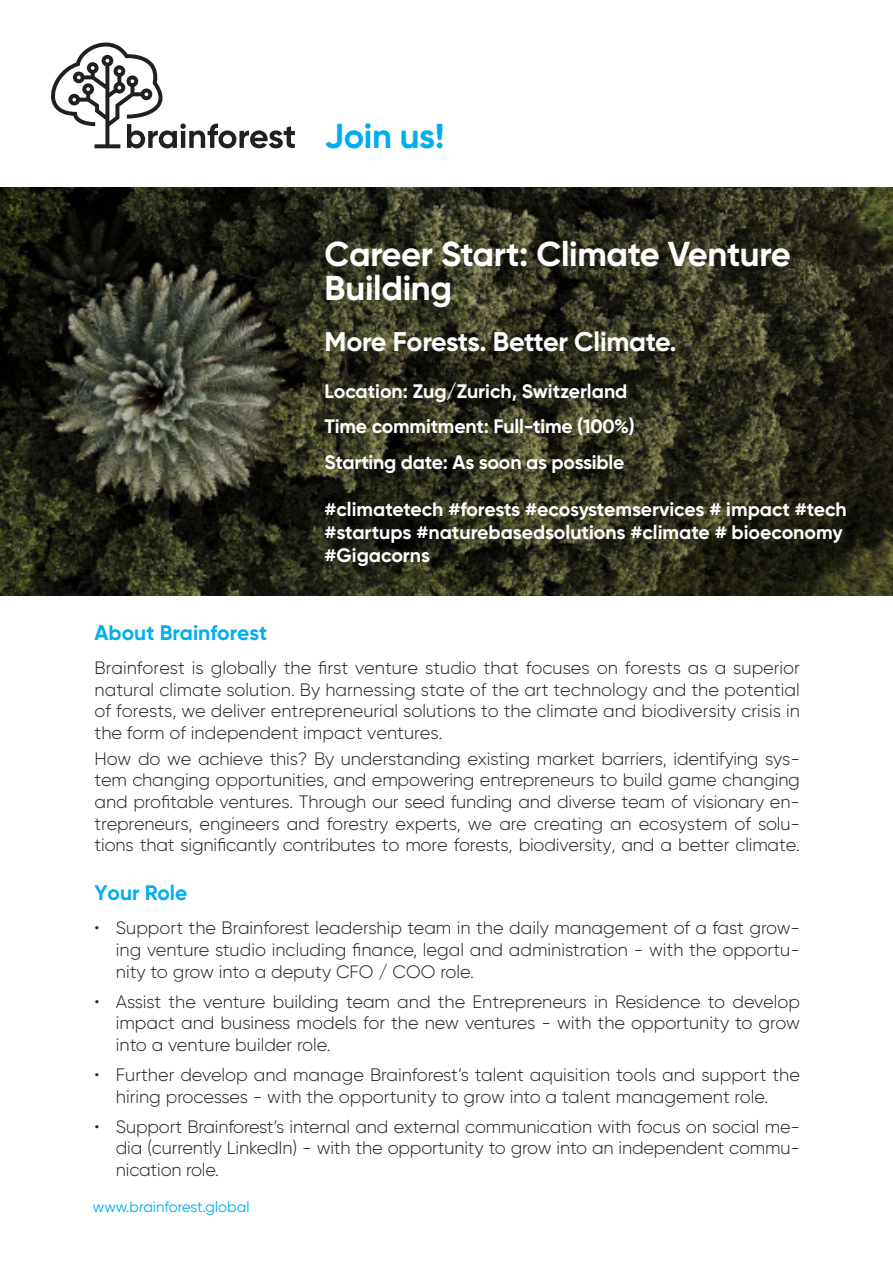
<style>
.page{position:relative;width:893px;height:1263px;background:#fff}
.page>*{position:absolute;margin:0;border:0;box-sizing:border-box;transform-origin:0 0}
.t1{font:700 34.5px/34.5px "Gilroy";letter-spacing:-.01em;color:#fff}
.t2{font:700 34.5px "Gilroy";letter-spacing:-.01em;color:#00aeef}
.t3{font:700 27px "Gilroy";letter-spacing:-.01em;color:#fff}
.t4{font:700 21px "Gilroy";color:#00aeef}
.t5{font:700 19.5px/23.4px "Gilroy";letter-spacing:-.01em;color:#fff}
.t6{font:300 18px/21.6px "Gilroy";color:#231f20;text-align:justify}
.t7{font:15px "Gilroy";color:#00aeef}
</style>
<div class="page">
<svg style="left:0;top:187px;width:893px;height:408px;background:#2e2e1f"></svg>
<svg style="left:51px;top:42px;width:244px;height:107px"></svg>
<p class="t2" style="left:325px;top:115px;width:121px">Join us!</p>
<p class="t1" style="left:325px;top:236px;width:468px">Career Start: Climate Venture<br>Building</p>
<p class="t3" style="left:325px;top:325px;width:354px">More Forests. Better Climate.</p>
<p class="t5" style="left:325px;top:379px;width:304px">Location: Zug/Zurich, Switzerland</p>
<p class="t5" style="left:325px;top:415px;width:312px">Time commitment: Full-time (100%)</p>
<p class="t5" style="left:325px;top:450px;width:301px">Starting date: As soon as possible</p>
<p class="t5" style="left:325px;top:497px;width:524px">#climatetech #forests #ecosystemservices # impact #tech #startups #naturebasedsolutions #climate # bioeconomy #Gigacorns</p>
<p class="t4" style="left:95px;top:619px;width:174px">About Brainforest</p>
<p class="t6" style="left:95px;top:657px;width:707px">Brainforest is globally the first venture studio that focuses on forests as a superior natural climate solution. By harnessing state of the art technology and the potential of forests, we deliver entrepreneurial solutions to the climate and biodiversity crisis in the form of independent impact ventures.</p>
<p class="t6" style="left:95px;top:747px;width:707px">How do we achieve this? By understanding existing market barriers, identifying sys&shy;tem changing opportunities, and empowering entrepreneurs to build game changing and profitable ventures. Through our seed funding and diverse team of visionary en&shy;trepreneurs, engineers and forestry experts, we are creating an ecosystem of solu&shy;tions that significantly contributes to more forests, biodiversity, and a better climate.</p>
<p class="t4" style="left:95px;top:880px;width:94px">Your Role</p>
<p class="t6" style="left:116px;top:917px;width:686px;text-indent:-21px">• Support the Brainforest leadership team in the daily management of a fast grow&shy;ing venture studio including finance, legal and administration - with the opportu&shy;nity to grow into a deputy CFO / COO role.</p>
<p class="t6" style="left:116px;top:990px;width:686px;text-indent:-21px">• Assist the venture building team and the Entrepreneurs in Residence to develop impact and business models for the new ventures - with the opportunity to grow into a venture builder role.</p>
<p class="t6" style="left:95px;top:1064px;width:707px;text-align:center">• Further develop and manage Brainforest’s talent aquisition tools and support the hiring processes - with the opportunity to grow into a talent management role.</p>
<p class="t6" style="left:116px;top:1115px;width:686px;text-indent:-21px">• Support Brainforest’s internal and external communication with focus on social me&shy;dia (currently LinkedIn) - with the opportunity to grow into an independent commu&shy;nication role.</p>
<p class="t7" style="left:93px;top:1197px;width:158px">www.brainforest.global</p>
</div>
